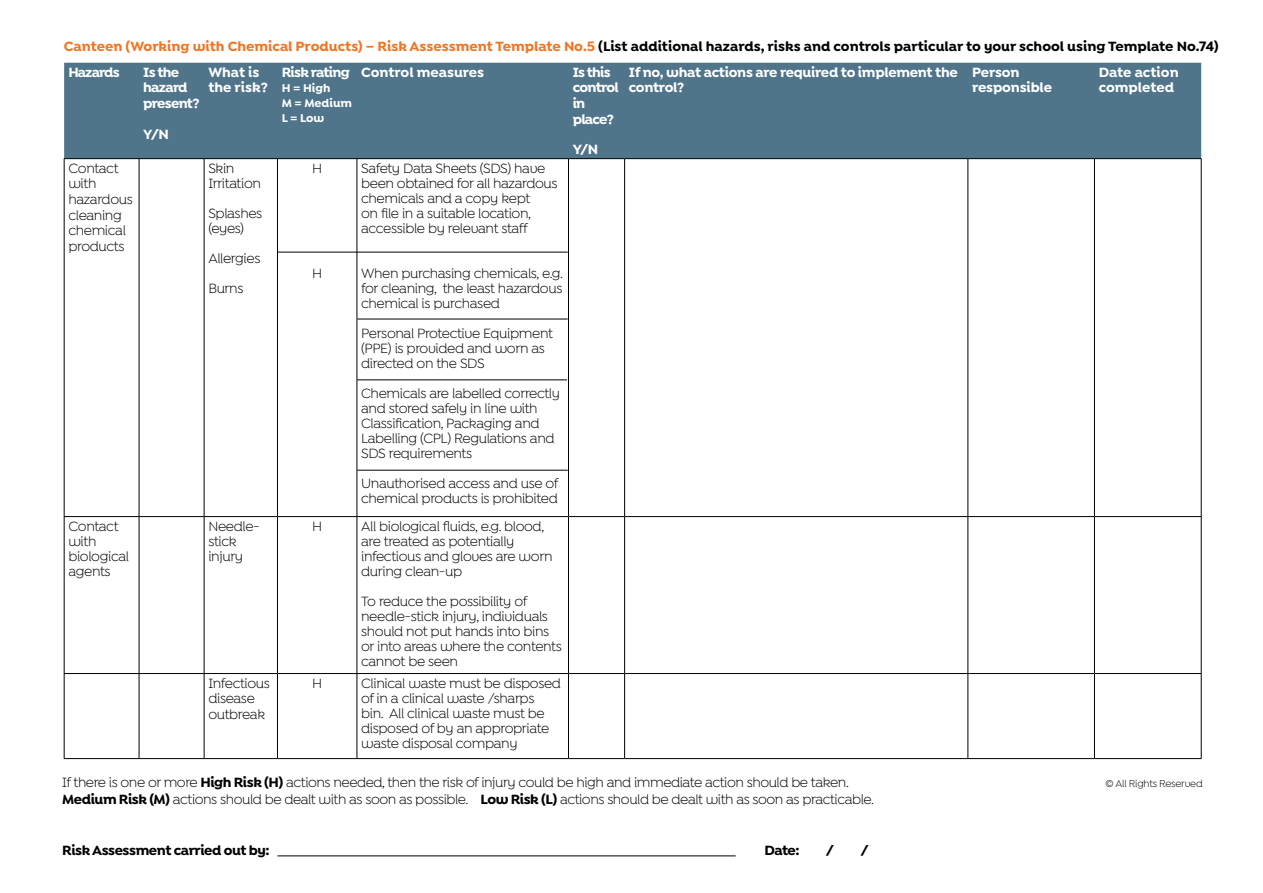
<style>
.page{position:relative;width:1263px;height:893px;background:#fff}
.page>*{position:absolute;margin:0;border:0;box-sizing:border-box;transform-origin:0 0}
.t1{font:14.25px/15px "Isidora Sans Alt";letter-spacing:-.025em;color:#000}
.t2{font:700 14.25px "Isidora Sans Alt";color:#000}
.t3{font:700 14.25px/15.8px "Isidora Sans Alt";letter-spacing:-.02em;color:#fff}
.t4{font:700 14.25px/15.6px "Isidora Sans Alt";letter-spacing:-.05em;color:#fff}
.t5{font:700 14.25px/15.8px "Isidora Sans Alt";color:#fff}
.t6{font:700 14.25px "Isidora Sans Alt";letter-spacing:-.03em;color:#000}
.t7{font:700 14.25px "Isidora Sans Alt";letter-spacing:-.06em;color:#fff}
.t8{font:700 12px/15px "Isidora Sans Alt";color:#fff}
.t9{font:10.5px "Isidora Sans Alt";letter-spacing:-.025em;color:#000}
.s1{color:#ee7625}
.s2{font-weight:700}
</style>
<div class="page">
<div style="left:64px;top:63px;width:1137px;height:95px;background:#50748a"></div>
<hr style="left:64px;top:158px;width:75px;height:1px;background:#000">
<hr style="left:64px;top:159px;width:1px;height:357px;background:#000">
<hr style="left:139px;top:158px;width:65px;height:1px;background:#000">
<hr style="left:139px;top:159px;width:1px;height:357px;background:#000">
<hr style="left:204px;top:158px;width:73px;height:1px;background:#000">
<hr style="left:204px;top:159px;width:1px;height:357px;background:#000">
<hr style="left:277px;top:158px;width:80px;height:1px;background:#000">
<hr style="left:277px;top:159px;width:1px;height:357px;background:#000">
<hr style="left:357px;top:158px;width:211px;height:1px;background:#000">
<hr style="left:357px;top:159px;width:1px;height:357px;background:#000">
<hr style="left:568px;top:158px;width:57px;height:1px;background:#000">
<hr style="left:568px;top:159px;width:1px;height:357px;background:#000">
<hr style="left:625px;top:158px;width:343px;height:1px;background:#000">
<hr style="left:624px;top:159px;width:1px;height:357px;background:#000">
<hr style="left:968px;top:158px;width:126px;height:1px;background:#000">
<hr style="left:967px;top:159px;width:1px;height:357px;background:#000">
<hr style="left:1094px;top:158px;width:107px;height:1px;background:#000">
<hr style="left:1094px;top:159px;width:1px;height:357px;background:#000">
<hr style="left:1201px;top:159px;width:1px;height:357px;background:#000">
<hr style="left:64px;top:516px;width:75px;height:1px;background:#000">
<hr style="left:64px;top:517px;width:1px;height:156px;background:#000">
<hr style="left:139px;top:516px;width:65px;height:1px;background:#000">
<hr style="left:139px;top:517px;width:1px;height:156px;background:#000">
<hr style="left:204px;top:516px;width:73px;height:1px;background:#000">
<hr style="left:204px;top:517px;width:1px;height:156px;background:#000">
<hr style="left:277px;top:516px;width:80px;height:1px;background:#000">
<hr style="left:277px;top:517px;width:1px;height:156px;background:#000">
<hr style="left:357px;top:516px;width:211px;height:1px;background:#000">
<hr style="left:357px;top:517px;width:1px;height:156px;background:#000">
<hr style="left:568px;top:516px;width:57px;height:1px;background:#000">
<hr style="left:568px;top:517px;width:1px;height:156px;background:#000">
<hr style="left:625px;top:516px;width:343px;height:1px;background:#000">
<hr style="left:624px;top:517px;width:1px;height:156px;background:#000">
<hr style="left:968px;top:516px;width:126px;height:1px;background:#000">
<hr style="left:967px;top:517px;width:1px;height:156px;background:#000">
<hr style="left:1094px;top:516px;width:107px;height:1px;background:#000">
<hr style="left:1094px;top:517px;width:1px;height:156px;background:#000">
<hr style="left:1201px;top:517px;width:1px;height:156px;background:#000">
<hr style="left:64px;top:673px;width:75px;height:1px;background:#000">
<hr style="left:64px;top:674px;width:1px;height:84px;background:#000">
<hr style="left:139px;top:673px;width:65px;height:1px;background:#000">
<hr style="left:139px;top:674px;width:1px;height:84px;background:#000">
<hr style="left:204px;top:673px;width:73px;height:1px;background:#000">
<hr style="left:204px;top:674px;width:1px;height:84px;background:#000">
<hr style="left:277px;top:673px;width:80px;height:1px;background:#000">
<hr style="left:277px;top:674px;width:1px;height:84px;background:#000">
<hr style="left:357px;top:673px;width:211px;height:1px;background:#000">
<hr style="left:357px;top:674px;width:1px;height:84px;background:#000">
<hr style="left:568px;top:673px;width:57px;height:1px;background:#000">
<hr style="left:568px;top:674px;width:1px;height:84px;background:#000">
<hr style="left:625px;top:673px;width:343px;height:1px;background:#000">
<hr style="left:624px;top:674px;width:1px;height:84px;background:#000">
<hr style="left:968px;top:673px;width:126px;height:1px;background:#000">
<hr style="left:967px;top:674px;width:1px;height:84px;background:#000">
<hr style="left:1094px;top:673px;width:107px;height:1px;background:#000">
<hr style="left:1094px;top:674px;width:1px;height:84px;background:#000">
<hr style="left:1201px;top:674px;width:1px;height:84px;background:#000">
<hr style="left:64px;top:758px;width:75px;height:1px;background:#000">
<hr style="left:139px;top:758px;width:65px;height:1px;background:#000">
<hr style="left:204px;top:758px;width:73px;height:1px;background:#000">
<hr style="left:277px;top:758px;width:80px;height:1px;background:#000">
<hr style="left:357px;top:758px;width:211px;height:1px;background:#000">
<hr style="left:568px;top:758px;width:57px;height:1px;background:#000">
<hr style="left:625px;top:758px;width:343px;height:1px;background:#000">
<hr style="left:968px;top:758px;width:126px;height:1px;background:#000">
<hr style="left:1094px;top:758px;width:107px;height:1px;background:#000">
<hr style="left:277px;top:252px;width:291px;height:1px;background:#000">
<hr style="left:357px;top:319px;width:211px;height:1px;background:#000">
<hr style="left:357px;top:379px;width:210px;height:1px;background:#000">
<hr style="left:357px;top:470px;width:211px;height:1px;background:#000">
<hr style="left:277px;top:855px;width:459px;height:1px;background:#000">
<p class="t2" style="left:64px;top:38px;width:1156px"><span class="s1">Canteen (Working with Chemical Products) – Risk Assessment Template No.5</span> (List additional hazards, risks and controls particular to your school using Template No.74)</p>
<p class="t7" style="left:68px;top:63px;width:53px">Hazards</p>
<p class="t4" style="left:143px;top:64px;width:58px">Is the hazard present?</p>
<p class="t3" style="left:143px;top:126px;width:27px">Y/N</p>
<p class="t5" style="left:208px;top:64px;width:61px">What is the risk?</p>
<p class="t4" style="left:282px;top:64px;width:70px">Risk rating</p>
<p class="t8" style="left:282px;top:80px;width:72px">H = High<br>M = Medium<br>L = Low</p>
<p class="t1" style="left:68px;top:160px;width:66px;line-height:15.8px">Contact with hazardous cleaning chemical products</p>
<p class="t1" style="left:208px;top:160px;width:54px">Skin<br>Irritation</p>
<p class="t1" style="left:208px;top:205px;width:55px">Splashes (eyes)</p>
<p class="t1" style="left:208px;top:243px;width:54px;line-height:30px">Allergies<br>Burns</p>
<p class="t1" style="left:312px;top:160px;width:12px">H</p>
<p class="t1" style="left:312px;top:265px;width:12px">H</p>
<p class="t5" style="left:361px;top:64px;width:124px">Control measures</p>
<p class="t4" style="left:573px;top:64px;width:48px">Is this control in place?</p>
<p class="t3" style="left:573px;top:142px;width:27px">Y/N</p>
<p class="t1" style="left:361px;top:160px;width:198px">Safety Data Sheets (SDS) have been obtained for all hazardous chemicals and a copy kept<br>on file in a suitable location, accessible by relevant staff</p>
<p class="t1" style="left:361px;top:265px;width:203px;text-align:justify">When purchasing chemicals, e.g. for cleaning, the least hazardous chemical is purchased</p>
<p class="t1" style="left:361px;top:325px;width:193px">Personal Protective Equipment (PPE) is provided and worn as directed on the SDS</p>
<p class="t1" style="left:361px;top:385px;width:200px">Chemicals are labelled correctly and stored safely in line with<br>Classification, Packaging and<br>Labelling (CPL) Regulations and<br>SDS requirements</p>
<p class="t1" style="left:361px;top:475px;width:199px">Unauthorised access and use of chemical products is prohibited</p>
<p class="t1" style="left:68px;top:518px;width:62px">Contact with biological agents</p>
<p class="t1" style="left:208px;top:518px;width:53px">Needle&shy;stick injury</p>
<p class="t1" style="left:312px;top:518px;width:12px">H</p>
<p class="t1" style="left:361px;top:518px;width:193px">All biological fluids, e.g. blood, are treated as potentially infectious and gloves are worn during clean-up</p>
<p class="t1" style="left:361px;top:593px;width:202px">To reduce the possibility of needle-stick injury, individuals should not put hands into bins or into areas where the contents cannot be seen</p>
<p class="t1" style="left:208px;top:675px;width:63px;line-height:15.6px">Infectious disease outbreak</p>
<p class="t1" style="left:312px;top:675px;width:12px">H</p>
<p class="t1" style="left:361px;top:675px;width:201px">Clinical waste must be disposed of in a clinical waste /sharps<br>bin. All clinical waste must be disposed of by an appropriate waste disposal company</p>
<p class="t3" style="left:629px;top:64px;width:330px">If no, what actions are required to implement the control?</p>
<p class="t3" style="left:972px;top:64px;width:81px">Person responsible</p>
<p class="t5" style="left:1099px;top:64px;width:81px">Date action completed</p>
<p class="t1" style="left:62px;top:773px;width:813px;line-height:17.1px">If there is one or more <span class="s2">High Risk (H)</span> actions needed, then the risk of injury could be high and immediate action should be taken.<br><span class="s2">Medium Risk (M)</span> actions should be dealt with as soon as possible. <span class="s2">Low Risk (L)</span> actions should be dealt with as soon as practicable.</p>
<p class="t6" style="left:62px;top:842px;width:209px">Risk Assessment carried out by:</p>
<p class="t2" style="left:764px;top:842px;width:37px">Date:</p>
<p class="t2" style="left:826px;top:842px;width:10px">/</p>
<p class="t2" style="left:860px;top:842px;width:10px">/</p>
<p class="t9" style="left:1106px;top:778px;width:99px">© All Rights Reserved</p>
</div>
